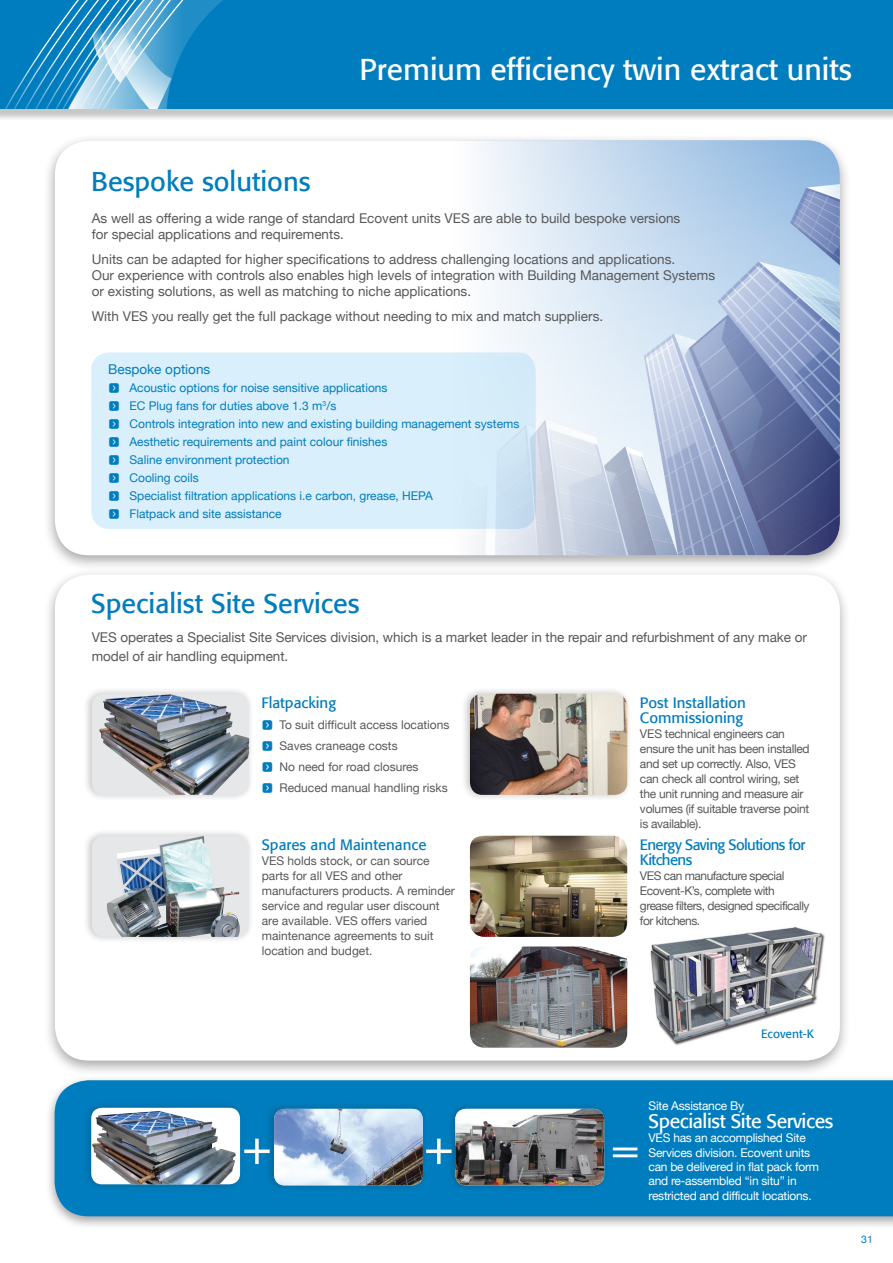
<style>
.page{position:relative;width:893px;height:1263px;background:#fff}
.page>*{position:absolute;margin:0;border:0;box-sizing:border-box;transform-origin:0 0}
.t1{font:36.6px "Formata";color:#fff}
.t2{font:30px "Formata";color:#fff}
.t3{font:27px "Formata";color:#007dbe}
.t4{font:19.5px "Formata";letter-spacing:-.02em;color:#fff}
.t5{font:15px/15px "Formata";color:#007dbe}
.t6{font:15px/15px "Formata";letter-spacing:-.04em;color:#007dbe}
.t7{font:13.5px/16.2px "Helvetica Neue";color:#57585a}
.t8{font:13.5px "Helvetica Neue";color:#007dbe}
.t9{font:12px/18px "Helvetica Neue";color:#007dbe}
.t10{font:12px/15px "Helvetica Neue";color:#57585a}
.t11{font:12px/15px "Helvetica Neue";letter-spacing:-.02em;color:#57585a}
.t12{font:12px/14.4px "Helvetica Neue";letter-spacing:-.02em;color:#fff}
.t13{font:12px/15px "Helvetica Neue";letter-spacing:-.04em;color:#57585a}
.t14{font:12px "Formata";color:#007dbe}
.t15{font:10.5px "Helvetica Neue";color:#007dbe}
.s1{font-family:"Button Bonus Rounded Negative"}
.s2{font-family:"Button Bonus Rounded Negative";color:#007dbe}
</style>
<div class="page">
<div style="left:0;top:0;width:893px;height:121px;background:#231f20;opacity:.25"></div>
<div style="left:0;top:0;width:893px;height:108px;background:#007dbe"></div>
<svg style="left:5px;top:0;width:218px;height:108px"></svg>
<div style="left:45px;top:1075px;width:848px;height:154px;background:#231f20;opacity:.4"></div>
<div style="left:55px;top:1080px;width:838px;height:136px;background:#007dbe"></div>
<div style="left:82px;top:1100px;width:163px;height:92px;background:#231f20;opacity:.25"></div>
<div style="left:91px;top:1108px;width:149px;height:76px;background:#fff;border-radius:11px"></div>
<img style="left:91px;top:1111px;width:145px;height:73px">
<div style="left:265px;top:1101px;width:163px;height:92px;background:#231f20;opacity:.25"></div>
<img style="left:274px;top:1109px;width:149px;height:76px">
<div style="left:446px;top:1101px;width:163px;height:92px;background:#231f20;opacity:.25"></div>
<img style="left:455px;top:1109px;width:149px;height:76px">
<svg style="left:244px;top:1139px;width:26px;height:25px"></svg>
<svg style="left:426px;top:1139px;width:26px;height:25px"></svg>
<div style="left:43px;top:133px;width:808px;height:438px;background:#231f20;opacity:.4"></div>
<div style="left:55px;top:141px;width:785px;height:414px;background:#fff;border-radius:34px"></div>
<div style="left:91px;top:352px;width:445px;height:177px;background:#d9effb;border-radius:18px"></div>
<img style="left:372px;top:140px;width:468px;height:415px">
<div style="left:43px;top:567px;width:808px;height:509px;background:#231f20;opacity:.4"></div>
<div style="left:55px;top:575px;width:785px;height:485px;background:#fff;border-radius:34px"></div>
<div style="left:82px;top:686px;width:172px;height:116px;background:#231f20;opacity:.25"></div>
<div style="left:92px;top:694px;width:157px;height:101px;background:#e6e7e9;border-radius:13px"></div>
<img style="left:98px;top:694px;width:151px;height:101px">
<div style="left:460px;top:686px;width:172px;height:116px;background:#231f20;opacity:.25"></div>
<img style="left:470px;top:694px;width:157px;height:101px">
<div style="left:82px;top:828px;width:172px;height:116px;background:#231f20;opacity:.25"></div>
<div style="left:92px;top:836px;width:157px;height:101px;background:#e6e7e9;border-radius:13px"></div>
<img style="left:107px;top:836px;width:134px;height:101px">
<img style="left:470px;top:836px;width:157px;height:101px">
<img style="left:470px;top:946px;width:157px;height:102px">
<img style="left:650px;top:927px;width:175px;height:118px">
<p class="t2" style="left:359px;top:51px;width:494px">Premium efficiency twin extract units</p>
<p class="t3" style="left:91px;top:165px;width:221px">Bespoke solutions</p>
<p class="t7" style="left:92px;top:211px;width:590px">As well as offering a wide range of standard Ecovent units VES are able to build bespoke versions for special applications and requirements.</p>
<p class="t7" style="left:92px;top:252px;width:625px">Units can be adapted for higher specifications to address challenging locations and applications.<br>Our experience with controls also enables high levels of integration with Building Management Systems or existing solutions, as well as matching to niche applications.</p>
<p class="t7" style="left:92px;top:309px;width:513px">With VES you really get the full package without needing to mix and match suppliers.</p>
<p class="t8" style="left:108px;top:359px;width:104px">Bespoke options</p>
<p class="t9" style="left:108px;top:379px;width:413px"><span class="s1">f</span> Acoustic options for noise sensitive applications<br><span class="s1">f</span> EC Plug fans for duties above 1.3 m<sup>3</sup>/s<br><span class="s1">f</span> Controls integration into new and existing building management systems <span class="s1">f</span> Aesthetic requirements and paint colour finishes<br><span class="s1">f</span> Saline environment protection<br><span class="s1">f</span> Cooling coils<br><span class="s1">f</span> Specialist filtration applications i.e carbon, grease, HEPA<br><span class="s1">f</span> Flatpack and site assistance</p>
<p class="t3" style="left:91px;top:587px;width:270px">Specialist Site Services</p>
<p class="t7" style="left:92px;top:628px;width:717px;line-height:19.5px">VES operates a Specialist Site Services division, which is a market leader in the repair and refurbishment of any make or model of air handling equipment.</p>
<p class="t5" style="left:261px;top:695px;width:76px">Flatpacking</p>
<p class="t10" style="left:261px;top:715px;width:190px;line-height:21px"><span class="s2">f</span> To suit difficult access locations <span class="s2">f</span> Saves craneage costs<br><span class="s2">f</span> No need for road closures<br><span class="s2">f</span> Reduced manual handling risks</p>
<p class="t5" style="left:262px;top:837px;width:166px">Spares and Maintenance</p>
<p class="t10" style="left:262px;top:854px;width:195px">VES holds stock, or can source parts for all VES and other manufacturers products. A reminder service and regular user discount are available. VES offers varied maintenance agreements to suit location and budget.</p>
<p class="t5" style="left:640px;top:695px;width:107px">Post Installation<br>Commissioning</p>
<p class="t11" style="left:640px;top:727px;width:171px">VES technical engineers can ensure the unit has been installed and set up correctly. Also, VES can check all control wiring, set the unit running and measure air volumes (if suitable traverse point is available).</p>
<p class="t6" style="left:640px;top:837px;width:167px">Energy Saving Solutions for<br>Kitchens</p>
<p class="t13" style="left:640px;top:869px;width:171px">VES can manufacture special<br>Ecovent-K’s, complete with grease filters, designed specifically for kitchens.</p>
<p class="t14" style="left:761px;top:1026px;width:54px">Ecovent-K</p>
<p class="t1" style="left:613px;top:1128px;width:26px">=</p>
<p class="t12" style="left:648px;top:1099px;width:97px">Site Assistance By</p>
<p class="t4" style="left:648px;top:1109px;width:186px">Specialist Site Services</p>
<p class="t12" style="left:648px;top:1131px;width:172px">VES has an accomplished Site<br>Services division. Ecovent units can be delivered in flat pack form and re-assembled “in situ” in restricted and difficult locations.</p>
<p class="t15" style="left:861px;top:1232px;width:13px">31</p>
</div>
